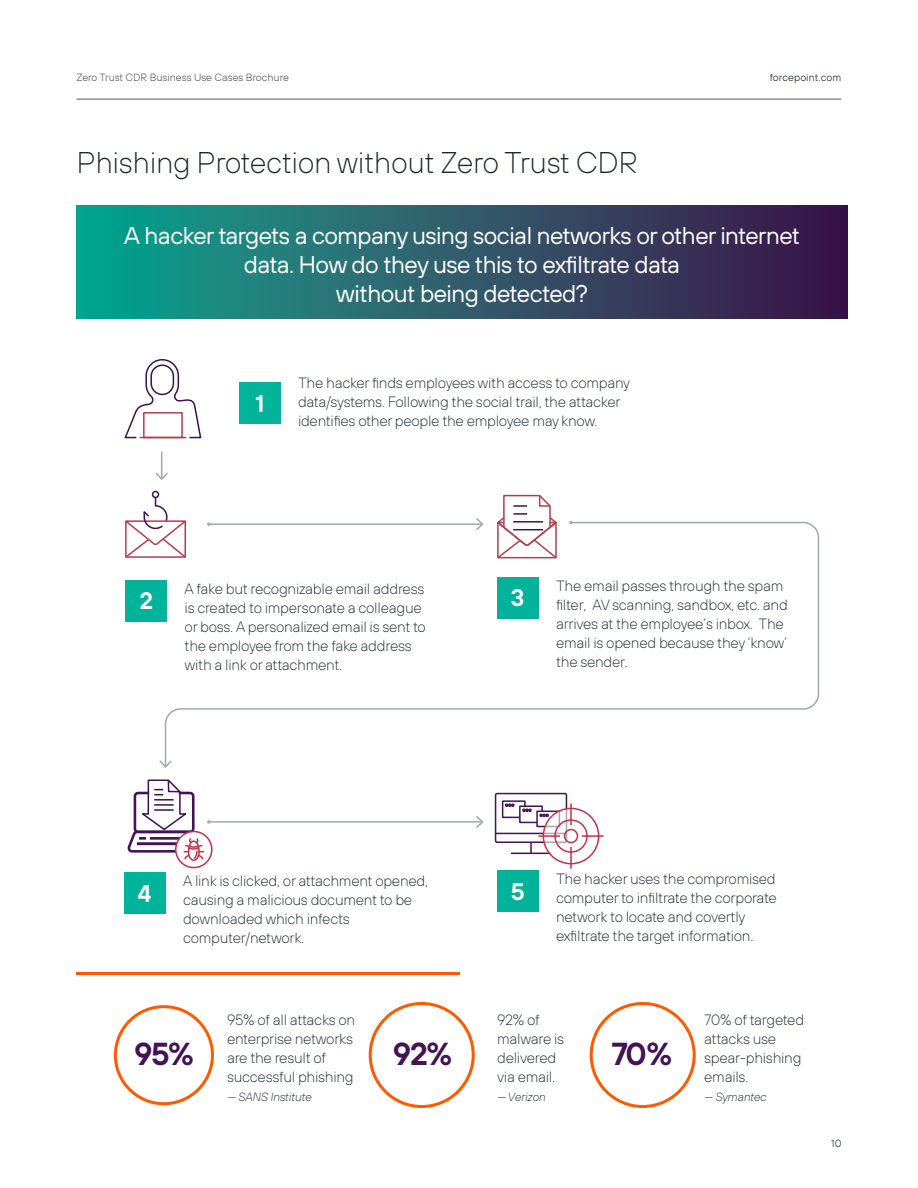
<style>
.page{position:relative;width:918px;height:1188px;background:#fff}
.page>*{position:absolute;margin:0;border:0;box-sizing:border-box;transform-origin:0 0}
.t1{font:600 31.8px "FP Sans";color:#421455}
.t2{font:200 30px "FP Sans";letter-spacing:-.015em;color:#1d252c}
.t3{font:24.3px/29.1px "FP Sans";letter-spacing:-.02em;color:#fff;text-align:center}
.t4{font:600 23.85px "FP Sans";color:#fff}
.t5{font:200 15px/19px "FP Sans";letter-spacing:-.02em;color:#1b252d}
.t6{font:italic 200 11.85px "FP Sans";letter-spacing:-.02em;color:#1b252d}
.t7{font:300 10.5px "FP Sans";color:#53575a}
.t8{font:300 10.5px "FP Sans";letter-spacing:.01em;color:#1d252c}
</style>
<div class="page">
<hr style="left:76px;top:99px;width:766px;height:1px;background:#53575a">
<svg style="left:76px;top:206px;width:772px;height:113px;background:#295c6b"></svg>
<svg style="left:164px;top:521px;width:656px;height:239px"></svg>
<svg style="left:569px;top:521px;width:4px;height:3px"></svg>
<svg style="left:159px;top:760px;width:13px;height:8px"></svg>
<div style="left:124px;top:873px;width:42px;height:41px;background:#00b39a"></div>
<div style="left:497px;top:871px;width:42px;height:41px;background:#00b39a"></div>
<div style="left:126px;top:580px;width:41px;height:42px;background:#00b39a"></div>
<div style="left:497px;top:577px;width:42px;height:42px;background:#00b39a"></div>
<div style="left:239px;top:383px;width:41px;height:41px;background:#00b39a"></div>
<div style="left:152px;top:491px;width:7px;height:7px;border:2px solid #3d1152;border-radius:50%"></div>
<svg style="left:125px;top:496px;width:62px;height:63px"></svg>
<hr style="left:209px;top:821px;width:273px;height:2px;background:#a2a9ad">
<svg style="left:476px;top:816px;width:8px;height:12px"></svg>
<hr style="left:209px;top:523px;width:273px;height:2px;background:#a2a9ad">
<svg style="left:476px;top:518px;width:8px;height:12px"></svg>
<svg style="left:155px;top:452px;width:13px;height:28px"></svg>
<hr style="left:76px;top:972px;width:384px;height:2px;background:#ff5a00">
<svg style="left:494px;top:494px;width:66px;height:66px"></svg>
<hr style="left:513px;top:521px;width:30px;height:2px;background:#421455">
<hr style="left:513px;top:529px;width:30px;height:2px;background:#421455">
<svg style="left:176px;top:832px;width:36px;height:36px"></svg>
<div style="left:175px;top:831px;width:38px;height:37px;border:2px solid #c5314b;border-radius:50%"></div>
<svg style="left:127px;top:779px;width:83px;height:83px"></svg>
<div style="left:369px;top:1002px;width:106px;height:106px;border:3px solid #ff5a00;border-radius:50%"></div>
<div style="left:590px;top:1002px;width:106px;height:106px;border:3px solid #ff5a00;border-radius:50%"></div>
<div style="left:114px;top:1005px;width:100px;height:100px;border:3px solid #ff5a00;border-radius:50%"></div>
<hr style="left:511px;top:853px;width:40px;height:1px;background:#421455">
<svg style="left:494px;top:792px;width:74px;height:61px"></svg>
<svg style="left:543px;top:808px;width:56px;height:56px"></svg>
<div style="left:543px;top:808px;width:56px;height:56px;border:2px solid #c5314b;border-radius:50%"></div>
<div style="left:554px;top:819px;width:34px;height:34px;border:2px solid #c5314b;border-radius:50%"></div>
<div style="left:564px;top:829px;width:14px;height:14px;border:2px solid #c5314b;border-radius:50%"></div>
<hr style="left:570px;top:803px;width:2px;height:22px;background:#c5314b">
<hr style="left:570px;top:847px;width:2px;height:22px;background:#c5314b">
<hr style="left:582px;top:835px;width:22px;height:2px;background:#c5314b">
<hr style="left:538px;top:835px;width:22px;height:2px;background:#c5314b">
<svg style="left:124px;top:359px;width:78px;height:80px"></svg>
<div style="left:143px;top:412px;width:40px;height:26px;border:2px solid #b53e4e"></div>
<hr style="left:140px;top:437px;width:46px;height:1px;background:#b53e4e">
<p class="t7" style="left:76px;top:71px;width:214px">Zero Trust CDR Business Use Cases Brochure</p>
<p class="t8" style="left:770px;top:71px;width:73px">forcepoint.com</p>
<h2 class="t2" style="left:76px;top:144px;width:563px">Phishing Protection without Zero Trust CDR</h2>
<h3 class="t3" style="left:124px;top:221px;width:677px">A hacker targets a company using social networks or other internet data. How do they use this to exfiltrate data<br>without being detected?</h3>
<h3 class="t4" style="left:256px;top:387px;width:10px">1</h3>
<p class="t5" style="left:298px;top:373px;width:334px">The hacker finds employees with access to company data/systems. Following the social trail, the attacker identifies other people the employee may know.</p>
<h3 class="t4" style="left:139px;top:585px;width:15px">2</h3>
<p class="t5" style="left:185px;top:579px;width:243px">A fake but recognizable email address is created to impersonate a colleague or boss. A personalized email is sent to the employee from the fake address with a link or attachment.</p>
<h3 class="t4" style="left:511px;top:582px;width:15px">3</h3>
<p class="t5" style="left:556px;top:576px;width:233px">The email passes through the spam filter, AV scanning, sandbox, etc. and arrives at the employee’s inbox. The email is opened because they ‘know’ the sender.</p>
<h3 class="t4" style="left:138px;top:878px;width:15px">4</h3>
<p class="t5" style="left:183px;top:871px;width:247px">A link is clicked, or attachment opened, causing a malicious document to be downloaded which infects computer/network.</p>
<h3 class="t4" style="left:511px;top:876px;width:15px">5</h3>
<p class="t5" style="left:556px;top:869px;width:222px">The hacker uses the compromised computer to infiltrate the corporate network to locate and covertly exfiltrate the target information.</p>
<p class="t5" style="left:227px;top:1010px;width:130px">95% of all attacks on enterprise networks are the result of successful phishing</p>
<p class="t6" style="left:227px;top:1089px;width:86px">— SANS Institute</p>
<p class="t5" style="left:497px;top:1010px;width:69px">92% of malware is delivered via email.</p>
<p class="t6" style="left:497px;top:1089px;width:50px">— Verizon</p>
<h1 class="t1" style="left:134px;top:1032px;width:61px">95%</h1>
<h1 class="t1" style="left:393px;top:1032px;width:61px">92%</h1>
<h1 class="t1" style="left:611px;top:1032px;width:62px">70%</h1>
<p class="t5" style="left:704px;top:1010px;width:102px">70% of targeted attacks use spear-phishing emails.</p>
<p class="t6" style="left:704px;top:1089px;width:64px">— Symantec</p>
<p class="t8" style="left:831px;top:1137px;width:12px">10</p>
</div>
